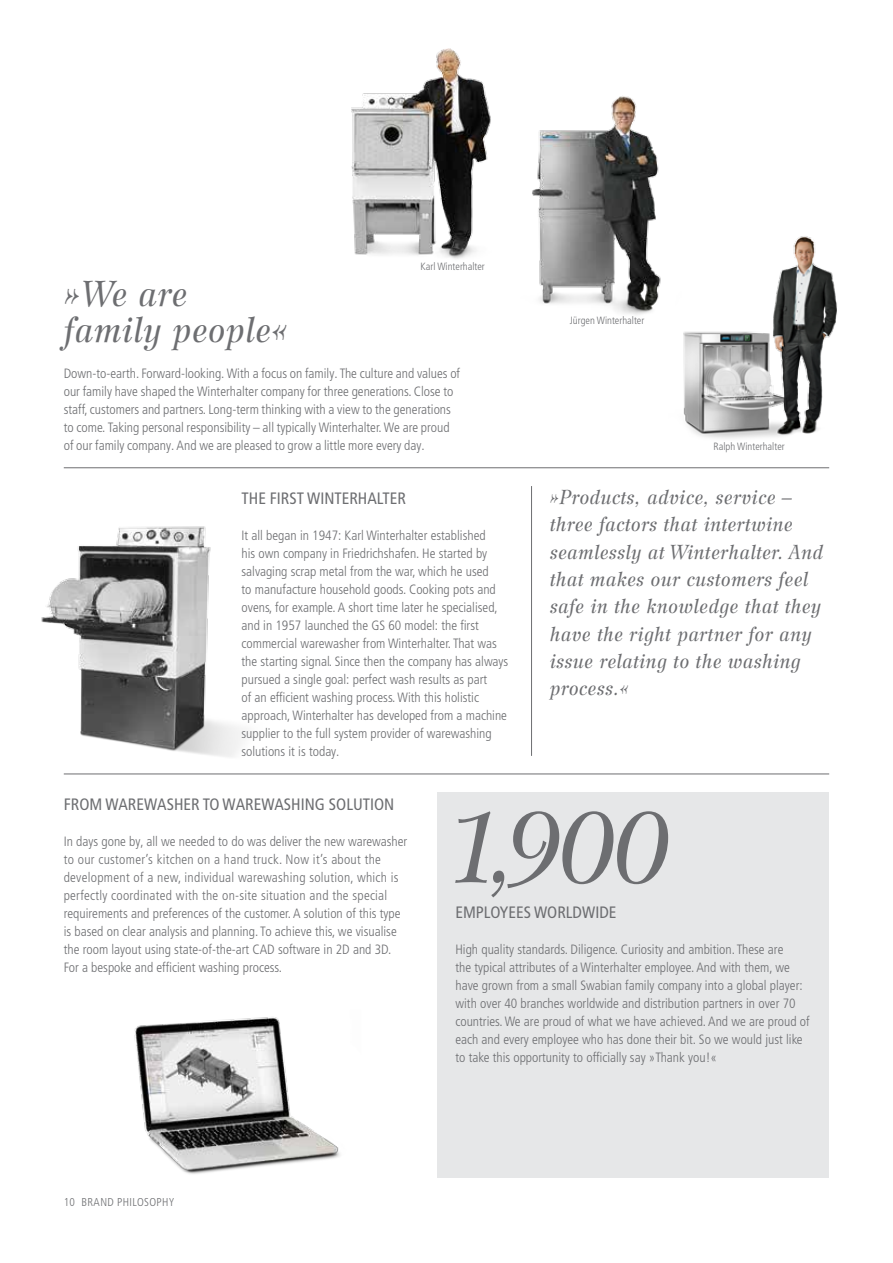
<style>
.page{position:relative;width:893px;height:1263px;background:#fff}
.page>*{position:absolute;margin:0;border:0;box-sizing:border-box;transform-origin:0 0}
.t1{font:italic 99px "Wilke LT Std";color:#6d6e71}
.t2{font:italic 36px/36px "Wilke LT Std";color:#6d6e71}
.t3{font:italic 20.25px/27.5px "Wilke LT Std";letter-spacing:.005em;color:#6d6e71}
.t4{font:condensed 16.5px "Frutiger LT Pro";color:#6d6e71}
.t5{font:300 condensed 13.5px/18px "Frutiger LT Pro";color:#6d6e71}
.t6{font:300 condensed 11.4px "Frutiger LT Pro";letter-spacing:.03em;color:#6d6e71}
.t7{font:300 condensed 10.5px "Frutiger LT Pro";color:#6d6e71}
</style>
<div class="page">
<div style="left:438px;top:792px;width:391px;height:386px;background:#e6e7e8"></div>
<hr style="left:64px;top:467px;width:765px;height:1px;background:#6d6e71">
<hr style="left:64px;top:774px;width:765px;height:1px;background:#6d6e71">
<hr style="left:531px;top:486px;width:1px;height:270px;background:#6d6e71">
<img style="left:134px;top:1017px;width:206px;height:157px">
<img style="left:41px;top:526px;width:269px;height:249px">
<img style="left:683px;top:236px;width:154px;height:203px">
<img style="left:351px;top:48px;width:140px;height:211px">
<img style="left:532px;top:96px;width:129px;height:219px">
<h2 class="t2" style="left:64px;top:275px;width:225px">»We are family people«</h2>
<p class="t7" style="left:420px;top:260px;width:66px">Karl Winterhalter</p>
<p class="t5" style="left:64px;top:364px;width:398px">Down-to-earth. Forward-looking. With a focus on family. The culture and values of our family have shaped the Winterhalter company for three generations. Close to staff, customers and partners. Long-term thinking with a view to the generations to come. Taking personal responsibility – all typically Winterhalter. We are proud of our family company. And we are pleased to grow a little more every day.</p>
<p class="t7" style="left:570px;top:314px;width:76px">Jürgen Winterhalter</p>
<p class="t7" style="left:713px;top:440px;width:73px">Ralph Winterhalter</p>
<h3 class="t3" style="left:550px;top:483px;width:275px">»Products, advice, service – three factors that intertwine seamlessly at Winterhalter. And that makes our customers feel safe in the knowledge that they have the right partner for any issue relating to the washing process.«</h3>
<p class="t4" style="left:242px;top:489px;width:166px">THE FIRST WINTERHALTER</p>
<p class="t5" style="left:242px;top:526px;width:268px">It all began in 1947: Karl Winterhalter established<br>his own company in Friedrichshafen. He started by salvaging scrap metal from the war, which he used<br>to manufacture household goods. Cooking pots and ovens, for example. A short time later he specialised, and in 1957 launched the GS 60 model: the first commercial warewasher from Winterhalter. That was the starting signal. Since then the company has always pursued a single goal: perfect wash results as part<br>of an efficient washing process. With this holistic approach, Winterhalter has developed from a machine supplier to the full system provider of warewashing solutions it is today.</p>
<p class="t4" style="left:64px;top:795px;width:332px">FROM WAREWASHER TO WAREWASHING SOLUTION</p>
<p class="t5" style="left:64px;top:832px;width:345px">In days gone by, all we needed to do was deliver the new warewasher to our customer’s kitchen on a hand truck. Now it’s about the development of a new, individual warewashing solution, which is perfectly coordinated with the on-site situation and the special requirements and preferences of the customer. A solution of this type is based on clear analysis and planning. To achieve this, we visualise the room layout using state-of-the-art CAD software in 2D and 3D.<br>For a bespoke and efficient washing process.</p>
<h1 class="t1" style="left:445px;top:787px;width:227px">1,900</h1>
<p class="t4" style="left:455px;top:903px;width:163px">EMPLOYEES WORLDWIDE</p>
<p class="t5" style="left:455px;top:940px;width:356px">High quality standards. Diligence. Curiosity and ambition. These are<br>the typical attributes of a Winterhalter employee. And with them, we have grown from a small Swabian family company into a global player: with over 40 branches worldwide and distribution partners in over 70 countries. We are proud of what we have achieved. And we are proud of each and every employee who has done their bit. So we would just like to take this opportunity to officially say »Thank you!«</p>
<p class="t6" style="left:64px;top:1196px;width:112px">10 BRAND PHILOSOPHY</p>
</div>
